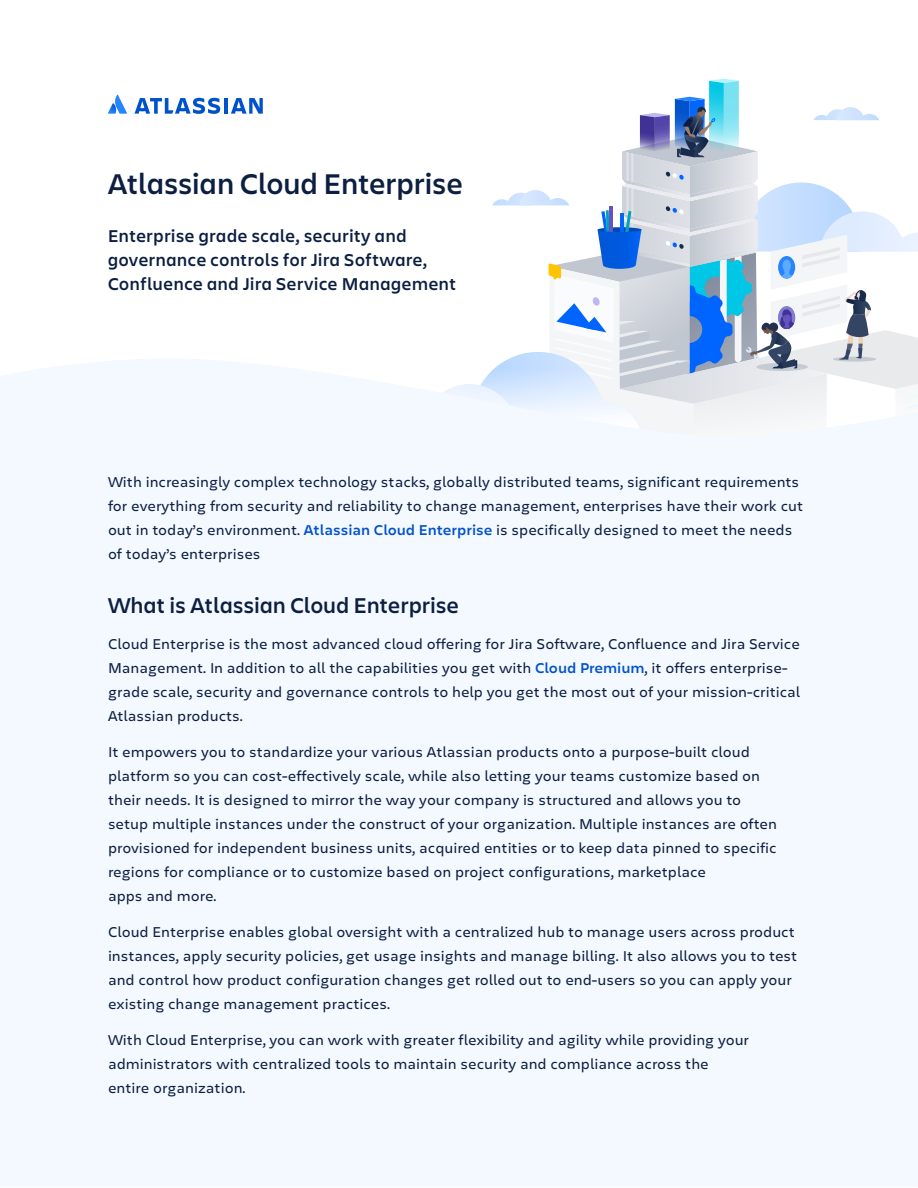
<style>
.page{position:relative;width:918px;height:1188px;background:#fff}
.page>*{position:absolute;margin:0;border:0;box-sizing:border-box;transform-origin:0 0}
.t1{font:600 30px "Charlie Display";letter-spacing:.02em;color:#0c1f41}
.t2{font:600 22.5px "Charlie Display";letter-spacing:.025em;color:#0c1f41}
.t3{font:600 18px/24px "Charlie Display";letter-spacing:.04em;color:#0c1f41}
.t4{font:15px/24px "Charlie Text";color:#0c1f41}
.s1{font-weight:600;color:#0052cc}
</style>
<div class="page">
<svg style="left:492px;top:79px;width:426px;height:279px"></svg>
<div style="left:0;top:358px;width:918px;height:828px;background:#f4f8ff"></div>
<svg style="left:108px;top:95px;width:19px;height:19px"></svg>
<hr style="left:224px;top:98px;width:4px;height:16px;background:#0052cc">
<svg style="left:135px;top:98px;width:85px;height:16px"></svg>
<svg style="left:231px;top:98px;width:32px;height:16px"></svg>
<h1 class="t1" style="left:108px;top:163px;width:356px">Atlassian Cloud Enterprise</h1>
<p class="t3" style="left:108px;top:223px;width:350px">Enterprise grade scale, security and governance controls for Jira Software,<br>Confluence and Jira Service Management</p>
<p class="t4" style="left:108px;top:469px;width:697px">With increasingly complex technology stacks, globally distributed teams, significant requirements for everything from security and reliability to change management, enterprises have their work cut out in today’s environment. <span class="s1">Atlassian Cloud Enterprise</span> is specifically designed to meet the needs of today’s enterprises</p>
<h2 class="t2" style="left:108px;top:589px;width:352px">What is Atlassian Cloud Enterprise</h2>
<p class="t4" style="left:108px;top:631px;width:694px">Cloud Enterprise is the most advanced cloud offering for Jira Software, Confluence and Jira Service Management. In addition to all the capabilities you get with <span class="s1">Cloud Premium</span>, it offers enterprise&shy;grade scale, security and governance controls to help you get the most out of your mission-critical Atlassian products.</p>
<p class="t4" style="left:108px;top:739px;width:671px">It empowers you to standardize your various Atlassian products onto a purpose-built cloud platform so you can cost-effectively scale, while also letting your teams customize based on their needs. It is designed to mirror the way your company is structured and allows you to setup multiple instances under the construct of your organization. Multiple instances are often provisioned for independent business units, acquired entities or to keep data pinned to specific regions for compliance or to customize based on project configurations, marketplace<br>apps and more.</p>
<p class="t4" style="left:108px;top:919px;width:691px">Cloud Enterprise enables global oversight with a centralized hub to manage users across product instances, apply security policies, get usage insights and manage billing. It also allows you to test and control how product configuration changes get rolled out to end-users so you can apply your existing change management practices.</p>
<p class="t4" style="left:108px;top:1027px;width:643px">With Cloud Enterprise, you can work with greater flexibility and agility while providing your administrators with centralized tools to maintain security and compliance across the entire organization.</p>
</div>
